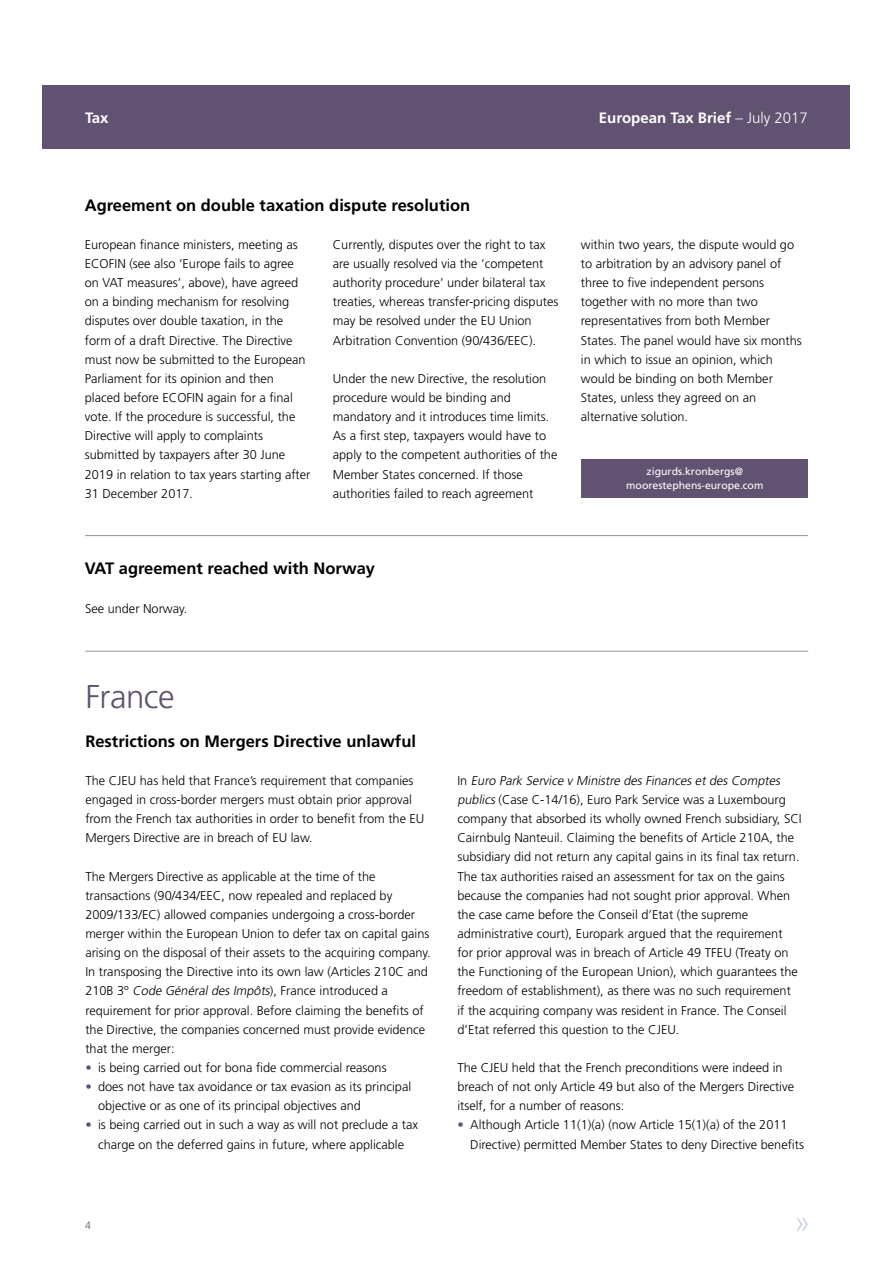
<style>
.page{position:relative;width:893px;height:1263px;background:#fff}
.page>*{position:absolute;margin:0;border:0;box-sizing:border-box;transform-origin:0 0}
.t1{font:300 33px "Frutiger LT Std";letter-spacing:-.015em;color:#605270}
.t2{font:700 16.5px "Frutiger LT Std";color:#000}
.t3{font:700 15px "Frutiger LT Std";color:#fff}
.t4{font:300 12.75px/19.2px "Frutiger LT Std";color:#000}
.t5{font:10.5px/13.5px "Frutiger LT Std";color:#fff;text-align:center}
.t6{font:300 10.5px "Frutiger LT Std";color:#605270}
.s1{font-weight:300}
.s2{font-style:italic}
.s3{color:#605270}
</style>
<div class="page">
<div style="left:43px;top:85px;width:807px;height:64px;background:#605270"></div>
<svg style="left:797px;top:1217px;width:11px;height:15px"></svg>
<hr style="left:85px;top:535px;width:723px;height:1px;background:#939598">
<hr style="left:85px;top:651px;width:723px;height:1px;background:#939598">
<div style="left:581px;top:459px;width:227px;height:39px;background:#605270"></div>
<p class="t3" style="left:85px;top:109px;width:25px">Tax</p>
<p class="t3" style="left:599px;top:109px;width:210px">European Tax Brief <span class="s1">– July 2017</span></p>
<p class="t2" style="left:85px;top:195px;width:387px">Agreement on double taxation dispute resolution</p>
<p class="t4" style="left:85px;top:235px;width:227px">European finance ministers, meeting as ECOFIN (see also ‘Europe fails to agree on VAT measures’, above), have agreed on a binding mechanism for resolving disputes over double taxation, in the form of a draft Directive. The Directive must now be submitted to the European Parliament for its opinion and then placed before ECOFIN again for a final vote. If the procedure is successful, the Directive will apply to complaints submitted by taxpayers after 30 June 2019 in relation to tax years starting after 31 December 2017.</p>
<p class="t4" style="left:333px;top:235px;width:227px">Currently, disputes over the right to tax are usually resolved via the ‘competent authority procedure’ under bilateral tax treaties, whereas transfer-pricing disputes may be resolved under the EU Union Arbitration Convention (90/436/EEC).</p>
<p class="t4" style="left:333px;top:369px;width:226px">Under the new Directive, the resolution procedure would be binding and mandatory and it introduces time limits.<br>As a first step, taxpayers would have to apply to the competent authorities of the Member States concerned. If those authorities failed to reach agreement</p>
<p class="t4" style="left:581px;top:235px;width:223px">within two years, the dispute would go to arbitration by an advisory panel of three to five independent persons together with no more than two representatives from both Member States. The panel would have six months in which to issue an opinion, which would be binding on both Member States, unless they agreed on an alternative solution.</p>
<p class="t5" style="left:626px;top:465px;width:139px">zigurds.kronbergs@ moorestephens-europe.com</p>
<p class="t2" style="left:85px;top:559px;width:292px">VAT agreement reached with Norway</p>
<p class="t4" style="left:85px;top:599px;width:104px">See under Norway.</p>
<h1 class="t1" style="left:85px;top:678px;width:91px">France</h1>
<p class="t2" style="left:85px;top:731px;width:332px">Restrictions on Mergers Directive unlawful</p>
<p class="t4" style="left:85px;top:771px;width:341px">The CJEU has held that France’s requirement that companies engaged in cross-border mergers must obtain prior approval from the French tax authorities in order to benefit from the EU Mergers Directive are in breach of EU law.</p>
<p class="t4" style="left:85px;top:867px;width:347px">The Mergers Directive as applicable at the time of the transactions (90/434/EEC, now repealed and replaced by 2009/133/EC) allowed companies undergoing a cross-border merger within the European Union to defer tax on capital gains arising on the disposal of their assets to the acquiring company.<br>In transposing the Directive into its own law (Articles 210C and 210B 3º <span class="s2">Code Général des Impôts</span>), France introduced a requirement for prior approval. Before claiming the benefits of the Directive, the companies concerned must provide evidence that the merger:</p>
<p class="t4" style="left:85px;top:1058px;width:303px"><span class="s3">•</span> is being carried out for bona fide commercial reasons</p>
<p class="t4" style="left:98px;top:1077px;width:315px;text-indent:-13px"><span class="s3">•</span> does not have tax avoidance or tax evasion as its principal objective or as one of its principal objectives and</p>
<p class="t4" style="left:85px;top:1115px;width:334px;text-align:center"><span class="s3">•</span> is being carried out in such a way as will not preclude a tax charge on the deferred gains in future, where applicable</p>
<p class="t6" style="left:85px;top:1219px;width:7px">4</p>
<p class="t4" style="left:457px;top:771px;width:346px">I n <span class="s2">Euro Park Service v Ministre des Finances et des Comptes publics</span> (Case C-14/16), Euro Park Service was a Luxembourg company that absorbed its wholly owned French subsidiary, SCI Cairnbulg Nanteuil. Claiming the benefits of Article 210A, the subsidiary did not return any capital gains in its final tax return.<br>The tax authorities raised an assessment for tax on the gains because the companies had not sought prior approval. When the case came before the Conseil d’Etat (the supreme administrative court), Europark argued that the requirement<br>for prior approval was in breach of Article 49 TFEU (Treaty on the Functioning of the European Union), which guarantees the freedom of establishment), as there was no such requirement<br>if the acquiring company was resident in France. The Conseil d’Etat referred this question to the CJEU.</p>
<p class="t4" style="left:457px;top:1058px;width:338px">The CJEU held that the French preconditions were indeed in breach of not only Article 49 but also of the Mergers Directive itself, for a number of reasons:</p>
<p class="t4" style="left:470px;top:1115px;width:335px;text-indent:-13px"><span class="s3">•</span> Although Article 11(1)(a) (now Article 15(1)(a) of the 2011<br>Directive) permitted Member States to deny Directive benefits</p>
</div>
